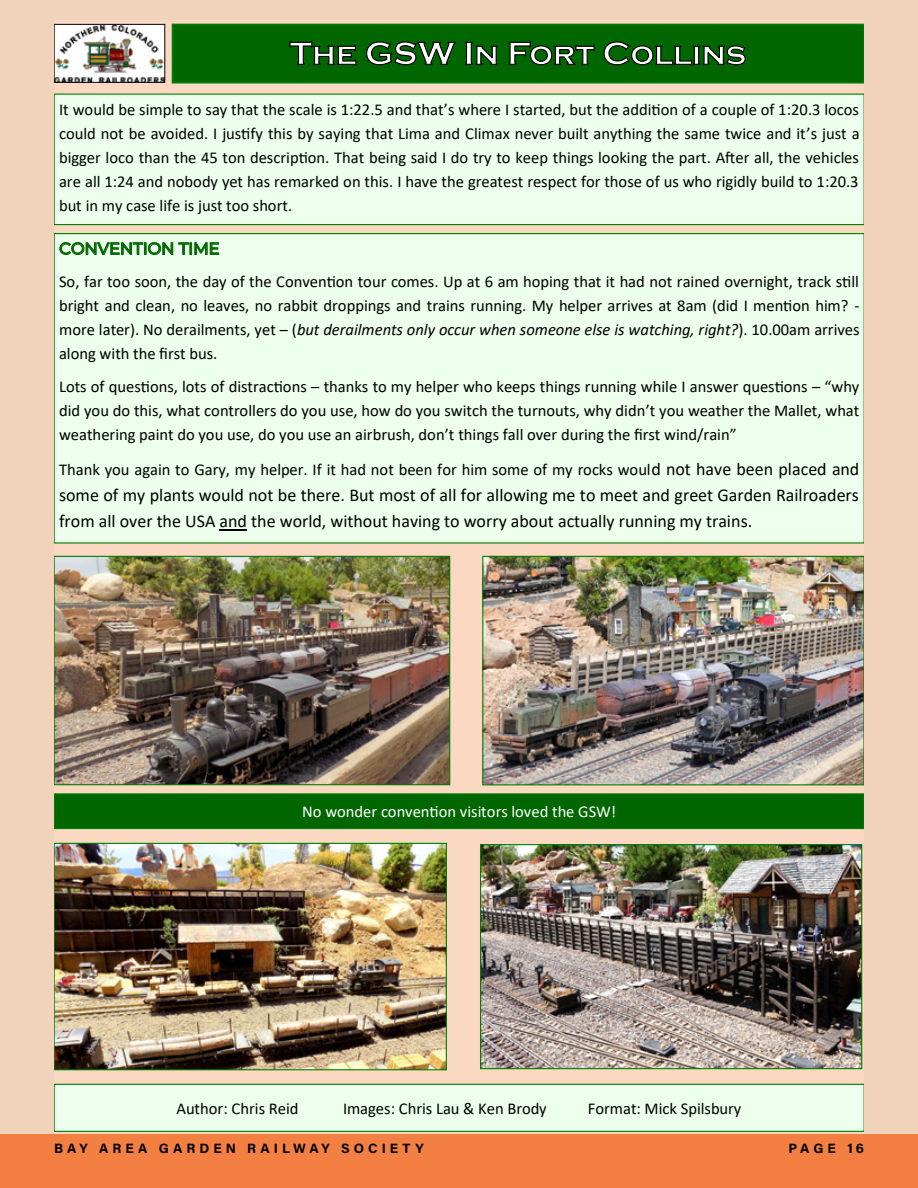
<style>
.page{position:relative;width:918px;height:1188px;background:#f1d2ba}
.page>*{position:absolute;margin:0;border:0;box-sizing:border-box;transform-origin:0 0}
.t1{font:18px/26.2px "Calibri";color:#000}
.t2{font:16.5px/24px "Calibri";color:#000;text-align:justify}
.t3{font:16.5px "Calibri";color:#fff}
.t4{font:500 16.5px "Montserrat";letter-spacing:-.015em;color:#060}
.t5{font:700 13.5px "Acumin Pro";letter-spacing:.3em;color:#000}
.s1{font-style:italic}
.s2{font-size:18px}
</style>
<div class="page">
<div style="left:0;top:1134px;width:918px;height:54px;background:#f47f42"></div>
<div style="left:54px;top:21px;width:810px;height:1113px;background:#fad8c1"></div>
<svg style="left:172px;top:24px;width:692px;height:60px;background:#116b10"></svg>
<div style="left:54px;top:94px;width:810px;height:131px;background:#edffed"></div>
<div style="left:54px;top:94px;width:810px;height:131px;border:1px solid #008000"></div>
<img style="left:56px;top:558px;width:392px;height:225px">
<div style="left:54px;top:556px;width:396px;height:229px;border:1px solid #008000"></div>
<img style="left:484px;top:558px;width:378px;height:225px">
<div style="left:482px;top:556px;width:382px;height:229px;border:1px solid #008000"></div>
<div style="left:54px;top:794px;width:810px;height:35px;background:#060"></div>
<div style="left:54px;top:793px;width:810px;height:36px;border:1px solid #008000"></div>
<div style="left:54px;top:234px;width:810px;height:309px;background:#edffed"></div>
<svg style="left:220px;top:529px;width:27px;height:1px"></svg>
<img style="left:56px;top:845px;width:389px;height:223px">
<div style="left:54px;top:843px;width:393px;height:227px;border:1px solid #008000"></div>
<img style="left:482px;top:846px;width:378px;height:221px">
<div style="left:480px;top:844px;width:382px;height:225px;border:1px solid #008000"></div>
<div style="left:54px;top:1084px;width:810px;height:47px;background:#edffed"></div>
<div style="left:54px;top:1084px;width:810px;height:48px;border:1px solid #008000"></div>
<img style="left:56px;top:26px;width:107px;height:55px">
<div style="left:54px;top:24px;width:111px;height:59px;border:1px solid #000"></div>
<p class="t2" style="left:59px;top:97px;width:802px">It would be simple to say that the scale is 1:22.5 and that’s where I started, but the addition of a couple of 1:20.3 locos could not be avoided. I justify this by saying that Lima and Climax never built anything the same twice and it’s just a bigger loco than the 45 ton description. That being said I do try to keep things looking the part. After all, the vehicles are all 1:24 and nobody yet has remarked on this. I have the greatest respect for those of us who rigidly build to 1:20.3 but in my case life is just too short.</p>
<p class="t4" style="left:59px;top:237px;width:162px">CONVENTION TIME</p>
<p class="t2" style="left:59px;top:270px;width:802px">So, far too soon, the day of the Convention tour comes. Up at 6 am hoping that it had not rained overnight, track still bright and clean, no leaves, no rabbit droppings and trains running. My helper arrives at 8am (did I mention him? - more later). No derailments, yet – (<span class="s1">but derailments only occur when someone else is watching, right?</span>). 10.00am arrives along with the first bus.</p>
<p class="t2" style="left:59px;top:374px;width:802px">Lots of questions, lots of distractions – thanks to my helper who keeps things running while I answer questions – “why did you do this, what controllers do you use, how do you switch the turnouts, why didn’t you weather the Mallet, what weathering paint do you use, do you use an airbrush, don’t things fall over during the first wind/rain”</p>
<p class="t2" style="left:59px;top:457px;width:802px">Thank you again to Gary, my helper. If it had not been for him some of my rocks woul<span class="s2">d not have been placed and</span></p>
<p class="t1" style="left:59px;top:481px;width:801px">some of my plants would not be there. But most of all for allowing me to meet and greet Garden Railroaders from all over the USA and the world, without having to worry about actually running my trains.</p>
<p class="t3" style="left:302px;top:800px;width:316px">No wonder convention visitors loved the GSW!</p>
<p class="t2" style="left:176px;top:1096px;width:124px">Author: Chris Reid</p>
<p class="t2" style="left:343px;top:1096px;width:205px">Images: Chris Lau &amp; Ken Brody</p>
<p class="t2" style="left:588px;top:1096px;width:155px">Format: Mick Spilsbury</p>
<p class="t5" style="left:54px;top:1138px;width:371px">BAY AREA GARDEN RAILWAY SOCIETY</p>
<p class="t5" style="left:788px;top:1138px;width:77px">PAGE 16</p>
</div>
